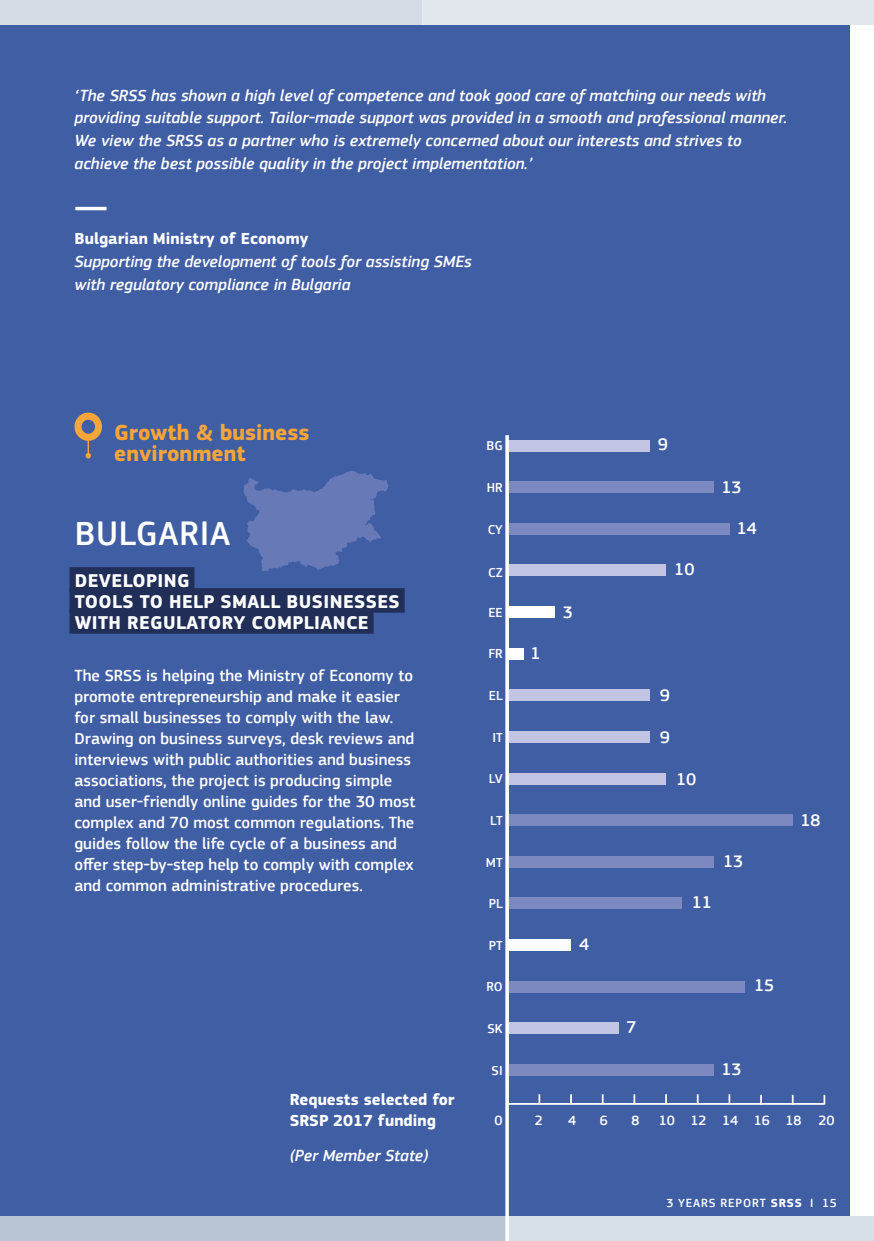
<style>
.page{position:relative;width:874px;height:1241px;background:#fff}
.page>*{position:absolute;margin:0;border:0;box-sizing:border-box;transform-origin:0 0}
.t1{font:500 35px "EC Square Sans Pro";letter-spacing:.02em;color:#fff}
.t2{font:700 33.25px "EC Square Sans Pro";color:#fff}
.t3{font:700 22.75px/21px "EC Square Sans Pro";color:#f7a439}
.t4{font:700 19.25px/21px "EC Square Sans Pro";letter-spacing:.02em;color:#fff}
.t5{font:500 17.5px "EC Square Sans Pro";color:#fff}
.t6{font:500 16.62px/21px "EC Square Sans Pro";color:#fff}
.t7{font:italic 500 16.62px/22.8px "EC Square Sans Pro";color:#fff}
.t8{font:700 16.62px/21px "EC Square Sans Pro";color:#fff}
.t9{font:500 14px "EC Square Sans Pro";color:#fff}
.t10{font:500 13.47px "EC Square Sans Pro";color:#fff}
.t11{font:500 12.25px "EC Square Sans Pro";letter-spacing:.07em;color:#fff}
.s1{font-weight:700}
</style>
<div class="page">
<div style="left:0;top:0;width:848px;height:1240px;background:#405ea4"></div>
<hr style="left:507px;top:1102px;width:317px;height:2px;background:#fff">
<svg style="left:538px;top:1094px;width:2px;height:9px"></svg>
<svg style="left:601px;top:1094px;width:2px;height:9px"></svg>
<svg style="left:633px;top:1094px;width:2px;height:9px"></svg>
<svg style="left:696px;top:1094px;width:2px;height:9px"></svg>
<svg style="left:728px;top:1094px;width:2px;height:9px"></svg>
<svg style="left:791px;top:1094px;width:2px;height:9px"></svg>
<div style="left:507px;top:440px;width:143px;height:11px;background:#c1c4e3"></div>
<div style="left:507px;top:481px;width:206px;height:12px;background:#7c89c1"></div>
<div style="left:507px;top:523px;width:222px;height:11px;background:#7c89c1"></div>
<div style="left:507px;top:564px;width:158px;height:12px;background:#c1c4e3"></div>
<div style="left:507px;top:606px;width:48px;height:11px;background:#fff"></div>
<div style="left:507px;top:648px;width:16px;height:11px;background:#fff"></div>
<div style="left:507px;top:689px;width:143px;height:12px;background:#c1c4e3"></div>
<div style="left:507px;top:731px;width:143px;height:11px;background:#c1c4e3"></div>
<div style="left:507px;top:772px;width:158px;height:12px;background:#c1c4e3"></div>
<div style="left:507px;top:814px;width:285px;height:11px;background:#7c89c1"></div>
<div style="left:507px;top:856px;width:206px;height:11px;background:#7c89c1"></div>
<div style="left:507px;top:897px;width:174px;height:12px;background:#7c89c1"></div>
<div style="left:507px;top:939px;width:63px;height:11px;background:#fff"></div>
<div style="left:507px;top:980px;width:237px;height:12px;background:#7c89c1"></div>
<div style="left:507px;top:1022px;width:111px;height:11px;background:#c1c4e3"></div>
<div style="left:507px;top:1064px;width:206px;height:11px;background:#7c89c1"></div>
<div style="left:0;top:1215px;width:507px;height:25px;background:#b9c5d2"></div>
<div style="left:507px;top:1215px;width:366px;height:25px;background:#d7dfe7"></div>
<div style="left:0;top:0;width:422px;height:25px;background:#d5dce5"></div>
<div style="left:422px;top:0;width:451px;height:25px;background:#e2e7ed"></div>
<hr style="left:505px;top:435px;width:3px;height:805px;background:#fff">
<svg style="left:86px;top:441px;width:5px;height:17px"></svg>
<div style="left:74px;top:412px;width:28px;height:29px;border:7px solid #f7a439;border-radius:50%"></div>
<svg style="left:243px;top:471px;width:145px;height:100px"></svg>
<div style="left:69px;top:567px;width:125px;height:24px;background:#202e58"></div>
<div style="left:69px;top:588px;width:335px;height:24px;background:#202e58"></div>
<div style="left:69px;top:609px;width:304px;height:24px;background:#202e58"></div>
<p class="t7" style="left:74px;top:84px;width:713px">‘The SRSS has shown a high level of competence and took good care of matching our needs with providing suitable support. Tailor-made support was provided in a smooth and professional manner.<br>We view the SRSS as a partner who is extremely concerned about our interests and strives to achieve the best possible quality in the project implementation.’</p>
<h2 class="t2" style="left:74px;top:186px;width:35px">—</h2>
<p class="t8" style="left:74px;top:229px;width:235px">Bulgarian Ministry of Economy</p>
<p class="t7" style="left:74px;top:251px;width:398px">Supporting the development of tools for assisting SMEs with regulatory compliance in Bulgaria</p>
<h3 class="t3" style="left:114px;top:422px;width:197px">Growth &amp; business environment</h3>
<h1 class="t1" style="left:75px;top:512px;width:157px">BULGARIA</h1>
<p class="t4" style="left:75px;top:570px;width:326px">DEVELOPING<br>TOOLS TO HELP SMALL BUSINESSES<br>WITH REGULATORY COMPLIANCE</p>
<p class="t6" style="left:74px;top:665px;width:342px">The SRSS is helping the Ministry of Economy to promote entrepreneurship and make it easier for small businesses to comply with the law.<br>Drawing on business surveys, desk reviews and interviews with public authorities and business associations, the project is producing simple and user-friendly online guides for the 30 most complex and 70 most common regulations. The guides follow the life cycle of a business and offer step-by-step help to comply with complex and common administrative procedures.</p>
<p class="t8" style="left:289px;top:1088px;width:166px">Requests selected for<br>SRSP 2017 funding</p>
<p class="t7" style="left:289px;top:1144px;width:140px">(Per Member State)</p>
<p class="t10" style="left:486px;top:438px;width:18px">BG</p>
<p class="t5" style="left:657px;top:434px;width:12px">9</p>
<p class="t10" style="left:486px;top:479px;width:17px">HR</p>
<p class="t10" style="left:487px;top:521px;width:17px">CY</p>
<p class="t10" style="left:488px;top:564px;width:16px">CZ</p>
<p class="t10" style="left:488px;top:604px;width:16px">EE</p>
<p class="t10" style="left:488px;top:646px;width:16px">FR</p>
<p class="t10" style="left:488px;top:687px;width:15px">EL</p>
<p class="t10" style="left:492px;top:729px;width:12px">IT</p>
<p class="t10" style="left:488px;top:770px;width:15px">LV</p>
<p class="t10" style="left:490px;top:812px;width:14px">LT</p>
<p class="t10" style="left:485px;top:854px;width:18px">MT</p>
<p class="t10" style="left:488px;top:895px;width:15px">PL</p>
<p class="t10" style="left:488px;top:937px;width:15px">PT</p>
<p class="t10" style="left:486px;top:978px;width:18px">RO</p>
<p class="t10" style="left:487px;top:1020px;width:17px">SK</p>
<p class="t10" style="left:491px;top:1062px;width:13px">SI</p>
<p class="t5" style="left:530px;top:642px;width:12px">1</p>
<p class="t5" style="left:562px;top:602px;width:12px">3</p>
<p class="t5" style="left:578px;top:933px;width:12px">4</p>
<p class="t5" style="left:674px;top:559px;width:22px">10</p>
<p class="t5" style="left:659px;top:685px;width:12px">9</p>
<p class="t5" style="left:659px;top:726px;width:12px">9</p>
<p class="t5" style="left:675px;top:769px;width:22px">10</p>
<p class="t5" style="left:691px;top:891px;width:22px">11</p>
<p class="t5" style="left:626px;top:1016px;width:12px">7</p>
<p class="t5" style="left:721px;top:477px;width:22px">13</p>
<p class="t5" style="left:736px;top:518px;width:22px">14</p>
<p class="t5" style="left:722px;top:850px;width:22px">13</p>
<p class="t5" style="left:753px;top:975px;width:22px">15</p>
<p class="t5" style="left:721px;top:1058px;width:22px">13</p>
<p class="t5" style="left:800px;top:810px;width:22px">18</p>
<p class="t9" style="left:494px;top:1112px;width:10px">0</p>
<p class="t9" style="left:534px;top:1112px;width:10px">2</p>
<p class="t9" style="left:568px;top:1112px;width:10px">4</p>
<p class="t9" style="left:599px;top:1112px;width:10px">6</p>
<p class="t9" style="left:631px;top:1112px;width:10px">8</p>
<p class="t9" style="left:658px;top:1112px;width:177px">10 12 14 16 18 20</p>
<p class="t11" style="left:666px;top:1195px;width:172px">3 YEARS REPORT <span class="s1">SRSS</span> I 15</p>
</div>
